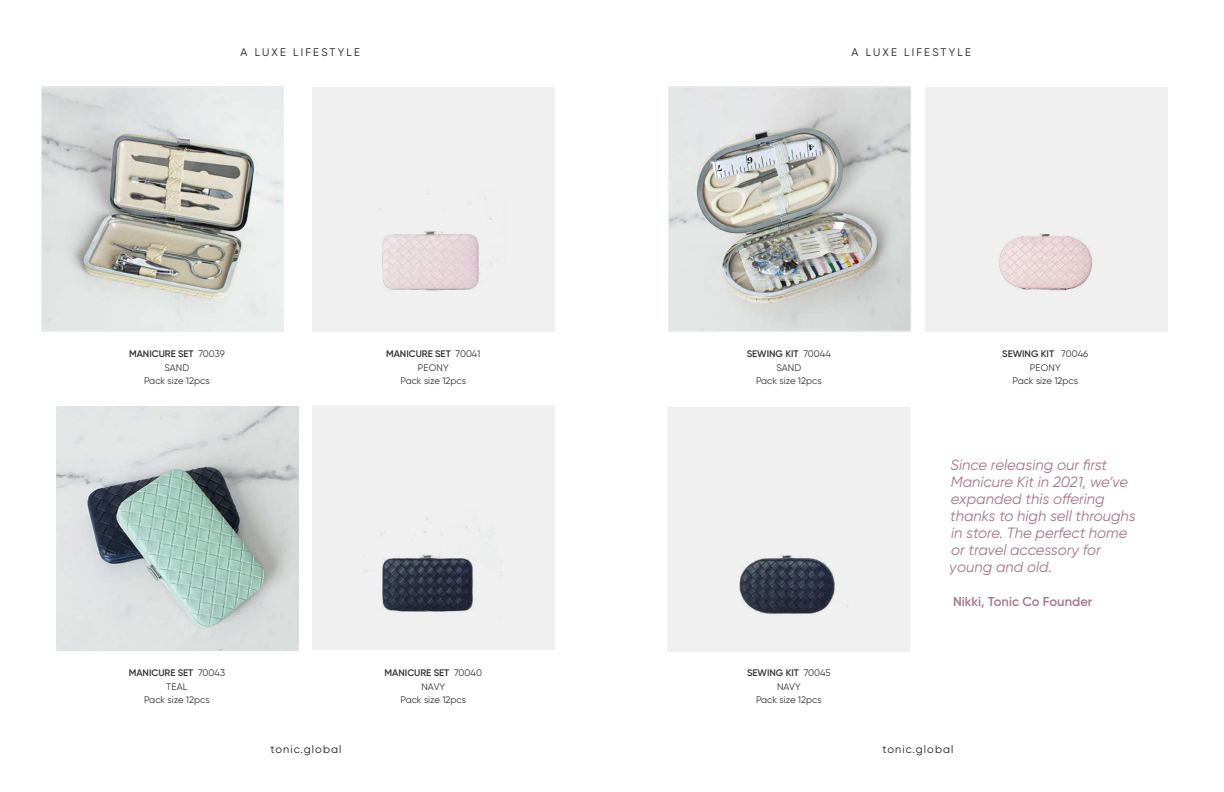
<style>
.page{position:relative;width:1224px;height:792px;background:#fff}
.page>*{position:absolute;margin:0;border:0;box-sizing:border-box;transform-origin:0 0}
.t1{font:italic 14.9px/17px "Gilroy";color:#9d657e}
.t2{font:600 13px "Gilroy";color:#9d657e}
.t3{font:11px "Gilroy";letter-spacing:.2em;color:#000}
.t4{font:11px "Gilroy";letter-spacing:.1em;color:#000}
.t5{font:600 9.5px/14px "Gilroy";color:#333;text-align:center}
.t6{font:9.5px/14px "Gilroy";color:#333;text-align:center}
.s1{font-weight:400}
.s2{font-weight:600}
</style>
<div class="page">
<img style="left:56px;top:407px;width:242px;height:243px">
<div style="left:312px;top:406px;width:242px;height:244px;background:#eff0ef"></div>
<div style="left:312px;top:87px;width:242px;height:245px;background:#eff0ef"></div>
<img style="left:43px;top:88px;width:239px;height:242px">
<div style="left:41px;top:86px;width:243px;height:246px;border:1px solid #eff0ef"></div>
<img style="left:379px;top:194px;width:113px;height:97px">
<img style="left:364px;top:518px;width:133px;height:94px">
<div style="left:925px;top:87px;width:242px;height:245px;background:#eff0ef"></div>
<img style="left:670px;top:88px;width:239px;height:242px">
<div style="left:668px;top:86px;width:243px;height:246px;border:1px solid #eff0ef"></div>
<img style="left:999px;top:234px;width:93px;height:57px">
<div style="left:667px;top:407px;width:243px;height:245px;background:#f0f0f0"></div>
<img style="left:739px;top:555px;width:109px;height:59px">
<p class="t3" style="left:241px;top:46px;width:121px">A LUXE LIFESTYLE</p>
<p class="t3" style="left:852px;top:46px;width:121px">A LUXE LIFESTYLE</p>
<p class="t5" style="left:129px;top:346px;width:97px">MANICURE SET <span class="s1">70039<br>SAND</span></p>
<p class="t6" style="left:144px;top:373px;width:67px">Pack size 12pcs</p>
<p class="t5" style="left:129px;top:666px;width:98px">MANICURE SET <span class="s1">70043<br>TEAL</span></p>
<p class="t6" style="left:144px;top:693px;width:67px">Pack size 12pcs</p>
<p class="t5" style="left:386px;top:347px;width:96px">MANICURE SET <span class="s1">70041<br>PEONY</span></p>
<p class="t6" style="left:400px;top:374px;width:67px">Pack size 12pcs</p>
<p class="t5" style="left:385px;top:666px;width:99px">MANICURE SET <span class="s1">70040<br>NAVY</span></p>
<p class="t6" style="left:400px;top:693px;width:67px">Pack size 12pcs</p>
<p class="t5" style="left:747px;top:347px;width:86px">SEWING KIT <span class="s1">70044<br>SAND</span></p>
<p class="t6" style="left:756px;top:374px;width:67px">Pack size 12pcs</p>
<p class="t5" style="left:747px;top:666px;width:85px">SEWING KIT <span class="s1">70045<br>NAVY</span></p>
<p class="t6" style="left:756px;top:693px;width:67px">Pack size 12pcs</p>
<p class="t6" style="left:1002px;top:346px;width:88px"><span class="s2">SEWING KIT</span> 70046<br>PEONY</p>
<p class="t6" style="left:1012px;top:373px;width:67px">Pack size 12pcs</p>
<p class="t1" style="left:950px;top:456px;width:188px">Since releasing our first<br>Manicure Kit in 2021, we’ve expanded this offering thanks to high sell throughs in store. The perfect home or travel accessory for young and old.</p>
<p class="t2" style="left:953px;top:594px;width:141px">Nikki, Tonic Co Founder</p>
<p class="t4" style="left:271px;top:743px;width:72px">tonic.global</p>
<p class="t4" style="left:883px;top:743px;width:72px">tonic.global</p>
</div>
